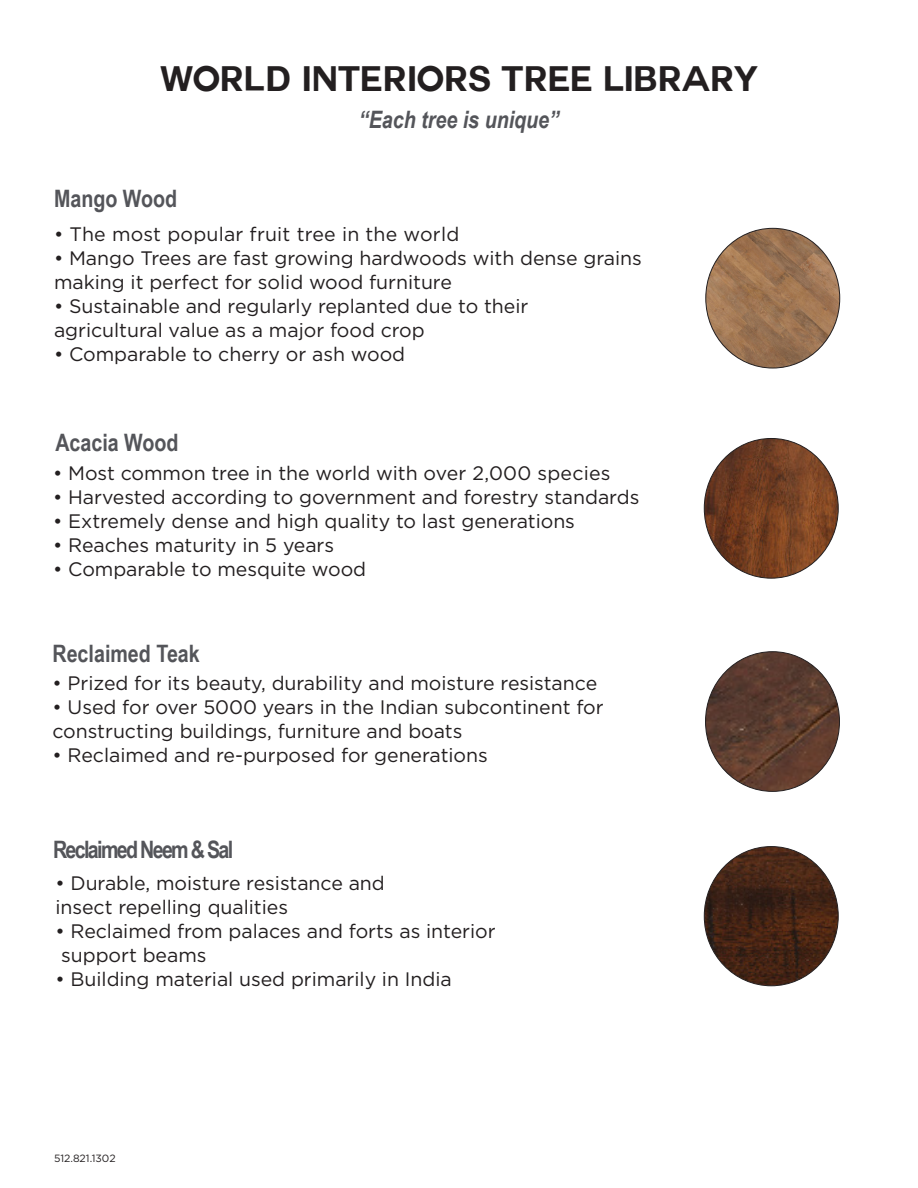
<style>
.page{position:relative;width:918px;height:1188px;background:#fff}
.page>*{position:absolute;margin:0;border:0;box-sizing:border-box;transform-origin:0 0}
.t1{font:700 34.5px "COUTURE";color:#231f20}
.t2{font:700 24px "Arial Narrow";color:#54555a}
.t3{font:italic 700 24px "Arial Narrow";color:#54555a}
.t4{font:700 24px "Arial Narrow";letter-spacing:-.07em;color:#54555a}
.t5{font:19.5px/24px "Gotham";color:#231f20}
.t6{font:10.5px "Gotham";color:#231f20}
</style>
<div class="page">
<img style="left:704px;top:438px;width:134px;height:140px">
<img style="left:704px;top:847px;width:134px;height:139px">
<img style="left:706px;top:652px;width:133px;height:139px">
<img style="left:706px;top:228px;width:134px;height:140px">
<p class="t1" style="left:160px;top:62px;width:599px">WORLD INTERIORS TREE LIBRARY</p>
<p class="t2" style="left:54px;top:180px;width:125px">Mango Wood</p>
<p class="t3" style="left:359px;top:101px;width:202px">“Each tree is unique”</p>
<p class="t5" style="left:54px;top:222px;width:407px">• The most popular fruit tree in the world</p>
<p class="t5" style="left:54px;top:246px;width:589px">• Mango Trees are fast growing hardwoods with dense grains</p>
<p class="t5" style="left:54px;top:270px;width:399px">making it perfect for solid wood furniture</p>
<p class="t5" style="left:54px;top:294px;width:476px">• Sustainable and regularly replanted due to their</p>
<p class="t5" style="left:54px;top:318px;width:372px">agricultural value as a major food crop</p>
<p class="t5" style="left:54px;top:342px;width:353px">• Comparable to cherry or ash wood</p>
<p class="t2" style="left:55px;top:425px;width:125px">Acacia Wood</p>
<p class="t5" style="left:53px;top:461px;width:559px">• Most common tree in the world with over 2,000 species</p>
<p class="t5" style="left:53px;top:485px;width:588px">• Harvested according to government and forestry standards</p>
<p class="t5" style="left:53px;top:509px;width:523px">• Extremely dense and high quality to last generations</p>
<p class="t5" style="left:53px;top:533px;width:283px">• Reaches maturity in 5 years</p>
<p class="t5" style="left:53px;top:557px;width:315px">• Comparable to mesquite wood</p>
<p class="t2" style="left:52px;top:635px;width:149px">Reclaimed Teak</p>
<p class="t5" style="left:52px;top:670px;width:546px">• Prized for its beauty, durability and moisture resistance</p>
<p class="t5" style="left:52px;top:694px;width:553px">• Used for over 5000 years in the Indian subcontinent for constructing buildings, furniture and boats</p>
<p class="t5" style="left:52px;top:742px;width:437px">• Reclaimed and re-purposed for generations</p>
<p class="t4" style="left:53px;top:831px;width:182px">Reclaimed Neem &amp; Sal</p>
<p class="t5" style="left:55px;top:871px;width:331px">• Durable, moisture resistance and</p>
<p class="t5" style="left:55px;top:895px;width:234px">insect repelling qualities</p>
<p class="t5" style="left:55px;top:919px;width:442px">• Reclaimed from palaces and forts as interior</p>
<p class="t5" style="left:61px;top:943px;width:147px">support beams</p>
<p class="t5" style="left:55px;top:967px;width:398px">• Building material used primarily in India</p>
<p class="t6" style="left:54px;top:1152px;width:63px">512.821.1302</p>
</div>
